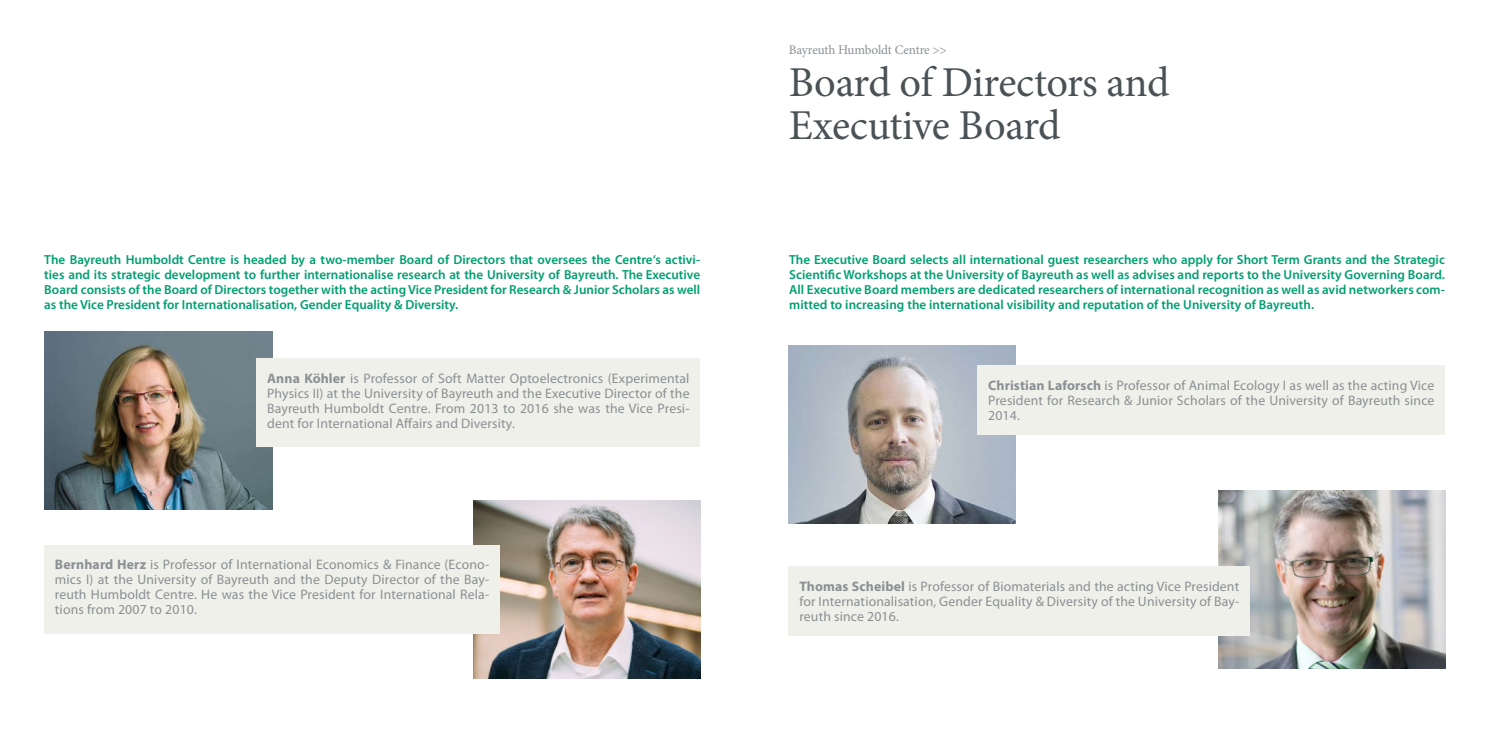
<style>
.page{position:relative;width:1489px;height:745px;background:#fff}
.page>*{position:absolute;margin:0;border:0;box-sizing:border-box;transform-origin:0 0}
.t1{font:42.5px/42.5px "Minion Pro";letter-spacing:-.015em;color:#4b5255}
.t2{font:13.75px/15px "Myriad Pro";letter-spacing:.01em;color:#8a9093;text-align:justify}
.t3{font:600 13.12px/15px "Myriad Pro";color:#009f70;text-align:justify}
.t4{font:13.12px "Minion Pro";letter-spacing:-.01em;color:#8a9093}
.s1{font-weight:700}
</style>
<div class="page">
<img style="left:44px;top:331px;width:229px;height:177px">
<div style="left:256px;top:358px;width:444px;height:88px;background:#f0f0eb"></div>
<img style="left:473px;top:500px;width:227px;height:177px">
<div style="left:44px;top:544px;width:456px;height:89px;background:#f0f0eb"></div>
<img style="left:788px;top:345px;width:227px;height:178px">
<div style="left:977px;top:365px;width:467px;height:69px;background:#f0f0eb"></div>
<img style="left:1217px;top:490px;width:227px;height:178px">
<div style="left:788px;top:565px;width:461px;height:69px;background:#f0f0eb"></div>
<p class="t3" style="left:44px;top:251px;width:657px">The Bayreuth Humboldt Centre is headed by a two-member Board of Directors that oversees the Centre‘s activi&shy;ties and its strategic development to further internationalise research at the University of Bayreuth. The Executive Board consists of the Board of Directors together with the acting Vice President for Research &amp; Junior Scholars as well as the Vice President for Internationalisation, Gender Equality &amp; Diversity.</p>
<p class="t2" style="left:267px;top:370px;width:424px"><span class="s1">Anna Köhler</span> is Professor of Soft Matter Optoelectronics (Experimental Physics II) at the University of Bayreuth and the Executive Director of the Bayreuth Humboldt Centre. From 2013 to 2016 she was the Vice Presi&shy;dent for International Afairs and Diversity.</p>
<p class="t2" style="left:55px;top:556px;width:436px"><span class="s1">Bernhard Herz</span> is Professor of International Economics &amp; Finance (Econo&shy;mics I) at the University of Bayreuth and the Deputy Director of the Bay&shy;reuth Humboldt Centre. He was the Vice President for International Rela&shy;tions from 2007 to 2010.</p>
<p class="t4" style="left:788px;top:41px;width:160px">Bayreuth Humboldt Centre &gt;&gt;</p>
<h1 class="t1" style="left:788px;top:62px;width:382px">Board of Directors and<br>Executive Board</h1>
<p class="t3" style="left:789px;top:251px;width:657px">The Executive Board selects all international guest researchers who apply for Short Term Grants and the Strategic Scientifc Workshops at the University of Bayreuth as well as advises and reports to the University Governing Board.<br>All Executive Board members are dedicated researchers of international recognition as well as avid networkers com&shy;mitted to increasing the international visibility and reputation of the University of Bayreuth.</p>
<p class="t2" style="left:988px;top:377px;width:447px"><span class="s1">Christian Laforsch</span> is Professor of Animal Ecology I as well as the acting Vice President for Research &amp; Junior Scholars of the University of Bayreuth since 2014.</p>
<p class="t2" style="left:799px;top:578px;width:441px"><span class="s1">Thomas Scheibel</span> is Professor of Biomaterials and the acting Vice President for Internationalisation, Gender Equality &amp; Diversity of the University of Bay&shy;reuth since 2016.</p>
</div>
